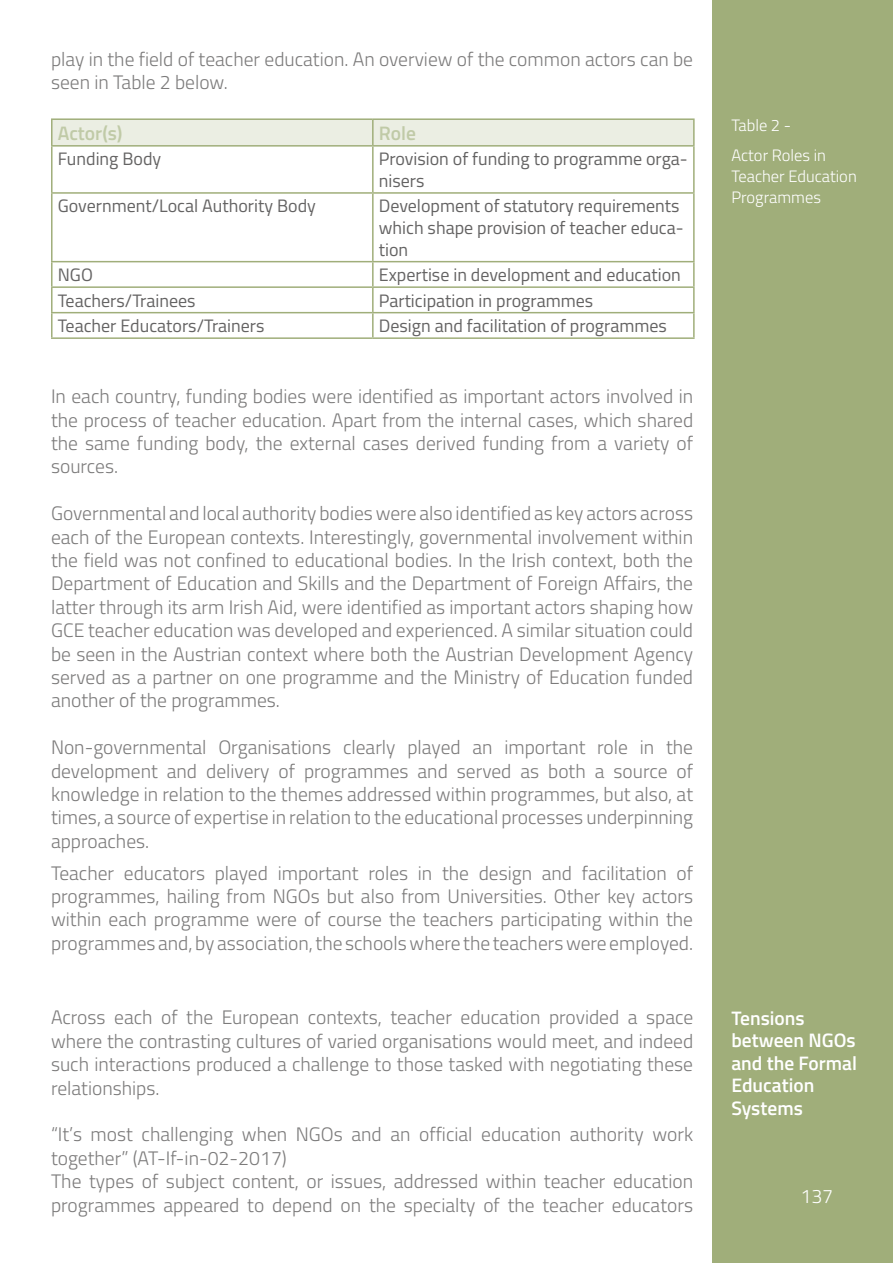
<style>
.page{position:relative;width:893px;height:1263px;background:#fff}
.page>*{position:absolute;margin:0;border:0;box-sizing:border-box;transform-origin:0 0}
.t1{font:300 19.5px/23.4px "Titillium";color:#7c7b7b;text-align:justify}
.t2{font:600 19.5px/22.5px "Titillium";color:#fff}
.t3{font:600 19.5px "Titillium";color:#c0caa7}
.t4{font:300 19.5px "Titillium";color:#fff}
.t5{font:18px/21.6px "Titillium";color:#646363}
.t6{font:300 16.5px/29.5px "Titillium";color:#fff}
</style>
<div class="page">
<div style="left:712px;top:0;width:181px;height:1263px;background:#a0ae7a"></div>
<div style="left:53px;top:120px;width:640px;height:25px;background:#ebeee3"></div>
<hr style="left:51px;top:118px;width:322px;height:2px;background:#a0ae7a">
<hr style="left:51px;top:120px;width:2px;height:25px;background:#a0ae7a">
<hr style="left:373px;top:118px;width:322px;height:2px;background:#a0ae7a">
<hr style="left:372px;top:120px;width:2px;height:25px;background:#a0ae7a">
<hr style="left:693px;top:120px;width:2px;height:25px;background:#a0ae7a">
<hr style="left:51px;top:145px;width:322px;height:2px;background:#a0ae7a">
<hr style="left:51px;top:147px;width:2px;height:45px;background:#a0ae7a">
<hr style="left:373px;top:145px;width:322px;height:2px;background:#a0ae7a">
<hr style="left:372px;top:147px;width:2px;height:45px;background:#a0ae7a">
<hr style="left:693px;top:147px;width:2px;height:45px;background:#a0ae7a">
<hr style="left:51px;top:192px;width:322px;height:2px;background:#a0ae7a">
<hr style="left:51px;top:194px;width:2px;height:67px;background:#a0ae7a">
<hr style="left:373px;top:192px;width:322px;height:2px;background:#a0ae7a">
<hr style="left:372px;top:194px;width:2px;height:67px;background:#a0ae7a">
<hr style="left:693px;top:194px;width:2px;height:67px;background:#a0ae7a">
<hr style="left:51px;top:261px;width:322px;height:1px;background:#a0ae7a">
<hr style="left:51px;top:262px;width:2px;height:24px;background:#a0ae7a">
<hr style="left:373px;top:261px;width:322px;height:1px;background:#a0ae7a">
<hr style="left:372px;top:262px;width:2px;height:24px;background:#a0ae7a">
<hr style="left:693px;top:262px;width:2px;height:24px;background:#a0ae7a">
<hr style="left:51px;top:286px;width:322px;height:2px;background:#a0ae7a">
<hr style="left:51px;top:288px;width:2px;height:24px;background:#a0ae7a">
<hr style="left:373px;top:286px;width:322px;height:2px;background:#a0ae7a">
<hr style="left:372px;top:288px;width:2px;height:24px;background:#a0ae7a">
<hr style="left:693px;top:288px;width:2px;height:24px;background:#a0ae7a">
<hr style="left:51px;top:312px;width:322px;height:1px;background:#a0ae7a">
<hr style="left:51px;top:313px;width:2px;height:24px;background:#a0ae7a">
<hr style="left:373px;top:312px;width:322px;height:1px;background:#a0ae7a">
<hr style="left:372px;top:313px;width:2px;height:24px;background:#a0ae7a">
<hr style="left:693px;top:313px;width:2px;height:24px;background:#a0ae7a">
<hr style="left:51px;top:337px;width:322px;height:2px;background:#a0ae7a">
<hr style="left:373px;top:337px;width:322px;height:2px;background:#a0ae7a">
<p class="t1" style="left:51px;top:46px;width:643px">play in the field of teacher education. An overview of the common actors can be seen in Table 2 below.</p>
<p class="t3" style="left:58px;top:118px;width:66px">Actor(s)</p>
<p class="t3" style="left:379px;top:118px;width:39px">Role</p>
<p class="t5" style="left:58px;top:147px;width:105px">Funding Body</p>
<p class="t5" style="left:379px;top:147px;width:311px">Provision of funding to programme orga&shy;nisers</p>
<p class="t5" style="left:58px;top:194px;width:260px">Government/Local Authority Body</p>
<p class="t5" style="left:379px;top:194px;width:306px">Development of statutory requirements which shape provision of teacher educa&shy;tion</p>
<p class="t5" style="left:58px;top:263px;width:37px">NGO</p>
<p class="t5" style="left:379px;top:263px;width:304px">Expertise in development and education</p>
<p class="t5" style="left:58px;top:289px;width:139px">Teachers/Trainees</p>
<p class="t5" style="left:379px;top:289px;width:216px">Participation in programmes</p>
<p class="t5" style="left:58px;top:314px;width:208px">Teacher Educators/Trainers</p>
<p class="t5" style="left:379px;top:314px;width:290px">Design and facilitation of programmes</p>
<p class="t1" style="left:51px;top:384px;width:644px">In each country, funding bodies were identified as important actors involved in the process of teacher education. Apart from the internal cases, which shared the same funding body, the external cases derived funding from a variety of sources.</p>
<p class="t1" style="left:51px;top:501px;width:644px">Governmental and local authority bodies were also identified as key actors across each of the European contexts. Interestingly, governmental involvement within the field was not confined to educational bodies. In the Irish context, both the Department of Education and Skills and the Department of Foreign Affairs, the latter through its arm Irish Aid, were identified as important actors shaping how GCE teacher education was developed and experienced. A similar situation could be seen in the Austrian context where both the Austrian Development Agency served as a partner on one programme and the Ministry of Education funded another of the programmes.</p>
<p class="t1" style="left:51px;top:735px;width:644px">Non-governmental Organisations clearly played an important role in the development and delivery of programmes and served as both a source of knowledge in relation to the themes addressed within programmes, but also, at times, a source of expertise in relation to the educational processes underpinning approaches.</p>
<p class="t1" style="left:51px;top:860px;width:644px">Teacher educators played important roles in the design and facilitation of programmes, hailing from NGOs but also from Universities. Other key actors within each programme were of course the teachers participating within the programmes and, by association, the schools where the teachers were employed.</p>
<p class="t1" style="left:51px;top:1005px;width:644px">Across each of the European contexts, teacher education provided a space where the contrasting cultures of varied organisations would meet, and indeed such interactions produced a challenge to those tasked with negotiating these relationships.</p>
<p class="t1" style="left:51px;top:1122px;width:644px;text-align:left">“It’s most challenging when NGOs and an official education authority work together” (AT-If-in-02-2017)<br>The types of subject content, or issues, addressed within teacher education programmes appeared to depend on the specialty of the teacher educators</p>
<p class="t6" style="left:731px;top:110px;width:96px">Table 2 -<br>Actor Roles in</p>
<p class="t6" style="left:731px;top:165px;width:127px;line-height:21px">Teacher Education<br>Programmes</p>
<p class="t2" style="left:731px;top:1005px;width:127px">Tensions between NGOs and the Formal<br>Education<br>Systems</p>
<p class="t4" style="left:800px;top:1182px;width:34px">137</p>
</div>
